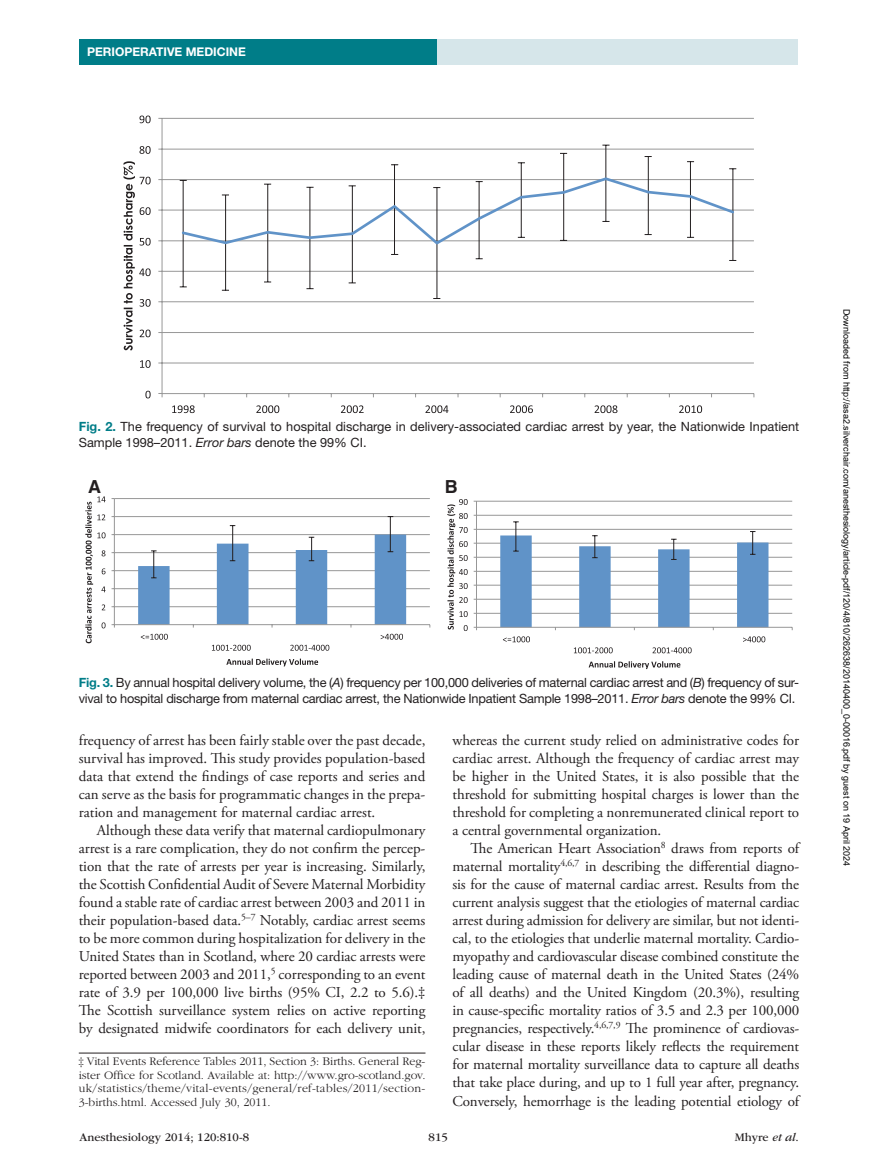
<style>
.page{position:relative;width:878px;height:1175px;background:#fff}
.page>*{position:absolute;margin:0;border:0;box-sizing:border-box;transform-origin:0 0}
.t1{font:700 18px "Helvetica";color:#231f20}
.t2{font:15px/18px "Adobe Garamond Pro";letter-spacing:-.005em;color:#231f20;text-align:justify}
.t3{font:12.75px/15.8px "Helvetica Neue LT Std";letter-spacing:-.02em;color:#231f20}
.t4{font:12.75px/15.8px "Helvetica Neue LT Std";color:#231f20}
.t5{font:300 12px/13.5px "ITC Garamond Std";color:#231f20;text-align:justify}
.t6{font:12px "ITC Garamond Std";color:#231f20}
.t7{font:700 12px "Helvetica Neue LT Std";color:#fff}
.t8{font:9px "Arial";color:#000}
.s1{font-weight:700;color:#007d88}
.s2{font-style:italic}
</style>
<div class="page">
<div style="left:432px;top:39px;width:365px;height:26px;background:#d6e6ea"></div>
<div style="left:79px;top:39px;width:357px;height:25px;background:#007d88"></div>
<hr style="left:162px;top:393px;width:592px;height:1px;background:#979797">
<hr style="left:161px;top:118px;width:1px;height:275px;background:#979797">
<hr style="left:162px;top:118px;width:592px;height:1px;background:#979797">
<hr style="left:162px;top:149px;width:592px;height:1px;background:#979797">
<hr style="left:162px;top:179px;width:592px;height:1px;background:#979797">
<hr style="left:162px;top:209px;width:592px;height:1px;background:#979797">
<hr style="left:162px;top:240px;width:592px;height:1px;background:#979797">
<hr style="left:162px;top:271px;width:592px;height:1px;background:#979797">
<hr style="left:162px;top:301px;width:592px;height:1px;background:#979797">
<hr style="left:162px;top:332px;width:592px;height:1px;background:#979797">
<hr style="left:162px;top:362px;width:592px;height:1px;background:#979797">
<hr style="left:183px;top:180px;width:1px;height:107px;background:#231f20">
<hr style="left:225px;top:195px;width:1px;height:95px;background:#231f20">
<hr style="left:267px;top:184px;width:1px;height:98px;background:#231f20">
<hr style="left:309px;top:187px;width:1px;height:102px;background:#231f20">
<hr style="left:352px;top:186px;width:1px;height:97px;background:#231f20">
<hr style="left:394px;top:165px;width:1px;height:89px;background:#231f20">
<hr style="left:436px;top:187px;width:1px;height:111px;background:#231f20">
<hr style="left:478px;top:182px;width:1px;height:77px;background:#231f20">
<hr style="left:521px;top:163px;width:1px;height:74px;background:#231f20">
<hr style="left:563px;top:153px;width:1px;height:87px;background:#231f20">
<hr style="left:605px;top:145px;width:1px;height:76px;background:#231f20">
<hr style="left:648px;top:156px;width:1px;height:78px;background:#231f20">
<hr style="left:690px;top:162px;width:1px;height:75px;background:#231f20">
<hr style="left:732px;top:169px;width:1px;height:91px;background:#231f20">
<svg style="left:180px;top:176px;width:556px;height:70px"></svg>
<svg style="left:145px;top:391px;width:6px;height:7px"></svg>
<svg style="left:140px;top:360px;width:11px;height:8px"></svg>
<svg style="left:139px;top:146px;width:12px;height:8px"></svg>
<svg style="left:139px;top:116px;width:12px;height:7px"></svg>
<svg style="left:172px;top:405px;width:23px;height:8px"></svg>
<svg style="left:256px;top:405px;width:23px;height:8px"></svg>
<svg style="left:341px;top:405px;width:22px;height:8px"></svg>
<svg style="left:425px;top:405px;width:23px;height:8px"></svg>
<svg style="left:510px;top:405px;width:23px;height:8px"></svg>
<svg style="left:594px;top:405px;width:23px;height:8px"></svg>
<svg style="left:679px;top:405px;width:23px;height:8px"></svg>
<svg style="left:124px;top:161px;width:27px;height:190px"></svg>
<hr style="left:114px;top:498px;width:316px;height:1px;background:#979797">
<hr style="left:114px;top:516px;width:316px;height:1px;background:#979797">
<hr style="left:114px;top:534px;width:316px;height:1px;background:#979797">
<hr style="left:114px;top:552px;width:316px;height:1px;background:#979797">
<hr style="left:114px;top:570px;width:316px;height:1px;background:#979797">
<hr style="left:114px;top:588px;width:316px;height:1px;background:#979797">
<hr style="left:114px;top:606px;width:316px;height:1px;background:#979797">
<hr style="left:232px;top:525px;width:1px;height:35px;background:#231f20">
<hr style="left:390px;top:516px;width:1px;height:35px;background:#231f20">
<svg style="left:138px;top:534px;width:268px;height:93px"></svg>
<hr style="left:114px;top:624px;width:316px;height:1px;background:#979797">
<svg style="left:141px;top:633px;width:27px;height:6px"></svg>
<svg style="left:212px;top:644px;width:39px;height:6px"></svg>
<svg style="left:290px;top:644px;width:39px;height:6px"></svg>
<svg style="left:380px;top:633px;width:23px;height:6px"></svg>
<svg style="left:85px;top:496px;width:30px;height:147px"></svg>
<svg style="left:226px;top:658px;width:92px;height:8px"></svg>
<hr style="left:476px;top:501px;width:316px;height:1px;background:#979797">
<hr style="left:476px;top:515px;width:316px;height:1px;background:#979797">
<hr style="left:476px;top:529px;width:316px;height:1px;background:#979797">
<hr style="left:476px;top:543px;width:316px;height:1px;background:#979797">
<hr style="left:476px;top:557px;width:316px;height:1px;background:#979797">
<hr style="left:476px;top:571px;width:316px;height:1px;background:#979797">
<hr style="left:476px;top:584px;width:316px;height:1px;background:#979797">
<hr style="left:476px;top:599px;width:316px;height:1px;background:#979797">
<hr style="left:476px;top:613px;width:316px;height:1px;background:#979797">
<svg style="left:500px;top:521px;width:268px;height:109px"></svg>
<hr style="left:476px;top:627px;width:316px;height:1px;background:#979797">
<hr style="left:476px;top:501px;width:1px;height:126px;background:#979797">
<svg style="left:503px;top:636px;width:27px;height:6px"></svg>
<svg style="left:574px;top:647px;width:38px;height:6px"></svg>
<svg style="left:652px;top:647px;width:39px;height:6px"></svg>
<svg style="left:743px;top:636px;width:22px;height:6px"></svg>
<svg style="left:447px;top:499px;width:20px;height:132px"></svg>
<svg style="left:588px;top:661px;width:92px;height:8px"></svg>
<hr style="left:79px;top:1052px;width:346px;height:1px;background:#231f20">
<p class="t7" style="left:87px;top:44px;width:160px">PERIOPERATIVE MEDICINE</p>
<p class="t4" style="left:79px;top:418px;width:722px"><span class="s1">Fig. 2.</span> The frequency of survival to hospital discharge in delivery-associated cardiac arrest by year, the Nationwide Inpatient<br>Sample 1998–2011. <span class="s2">Error bars</span> denote the 99% CI.</p>
<p class="t1" style="left:88px;top:476px;width:14px">A</p>
<p class="t1" style="left:445px;top:476px;width:14px">B</p>
<p class="t3" style="left:79px;top:674px;width:722px"><span class="s1">Fig. 3.</span> By annual hospital delivery volume, the (<span class="s2">A</span>) frequency per 100,000 deliveries of maternal cardiac arrest and (<span class="s2">B</span>) frequency of sur&shy;vival to hospital discharge from maternal cardiac arrest, the Nationwide Inpatient Sample 1998–2011. <span class="s2">Error bars</span> denote the 99% CI.</p>
<p class="t2" style="left:79px;top:732px;width:348px">frequency of arrest has been fairly stable over the past decade, survival has improved. This study provides population-based data that extend the findings of case reports and series and can serve as the basis for programmatic changes in the prepa&shy;ration and management for maternal cardiac arrest.</p>
<p class="t2" style="left:79px;top:822px;width:348px;text-indent:18px">Although these data verify that maternal cardiopulmonary arrest is a rare complication, they do not confirm the percep&shy;tion that the rate of arrests per year is increasing. Similarly, the Scottish Confidential Audit of Severe Maternal Morbidity found a stable rate of cardiac arrest between 2003 and 2011 in their population-based data.<sup>5–7</sup> Notably, cardiac arrest seems to be more common during hospitalization for delivery in the United States than in Scotland, where 20 cardiac arrests were reported between 2003 and 2011,<sup>5</sup> corresponding to an event rate of 3.9 per 100,000 live births (95% CI, 2.2 to 5.6).‡ The Scottish surveillance system relies on active reporting by designated midwife coordinators for each delivery unit,</p>
<p class="t5" style="left:79px;top:1055px;width:348px">‡ Vital Events Reference Tables 2011, Section 3: Births. General Reg&shy;ister Office for Scotland. Available at: http://www.gro-scotland.gov. uk/statistics/theme/vital-events/general/ref-tables/2011/section-3-births.html. Accessed July 30, 2011.</p>
<p class="t2" style="left:452px;top:732px;width:348px">whereas the current study relied on administrative codes for cardiac arrest. Although the frequency of cardiac arrest may be higher in the United States, it is also possible that the threshold for submitting hospital charges is lower than the threshold for completing a nonremunerated clinical report to a central governmental organization.</p>
<p class="t2" style="left:452px;top:840px;width:348px;text-indent:18px">The American Heart Association<sup>8</sup> draws from reports of maternal mortality<sup>4,6,7</sup> in describing the differential diagno&shy;sis for the cause of maternal cardiac arrest. Results from the current analysis suggest that the etiologies of maternal cardiac arrest during admission for delivery are similar, but not identi&shy;cal, to the etiologies that underlie maternal mortality. Cardio&shy;myopathy and cardiovascular disease combined constitute the leading cause of maternal death in the United States (24% of all deaths) and the United Kingdom (20.3%), resulting in cause-specific mortality ratios of 3.5 and 2.3 per 100,000 pregnancies, respectively.<sup>4,6,7,9</sup> The prominence of cardiovas&shy;cular disease in these reports likely reflects the requirement for maternal mortality surveillance data to capture all deaths that take place during, and up to 1 full year after, pregnancy.<br>Conversely, hemorrhage is the leading potential etiology of</p>
<p class="t6" style="left:80px;top:1130px;width:171px">Anesthesiology 2014; 120:810-8</p>
<p class="t6" style="left:428px;top:1130px;width:21px">815</p>
<p class="t6" style="left:735px;top:1130px;width:65px">Mhyre <span class="s2">et al</span>.</p>
<p class="t8" style="left:850px;top:309px;width:559px;rotate:90deg">Downloaded from http://asa2.silverchair.com/anesthesiology/article-pdf/120/4/810/262638/20140400_0-00016.pdf by guest on 19 April 2024</p>
</div>
